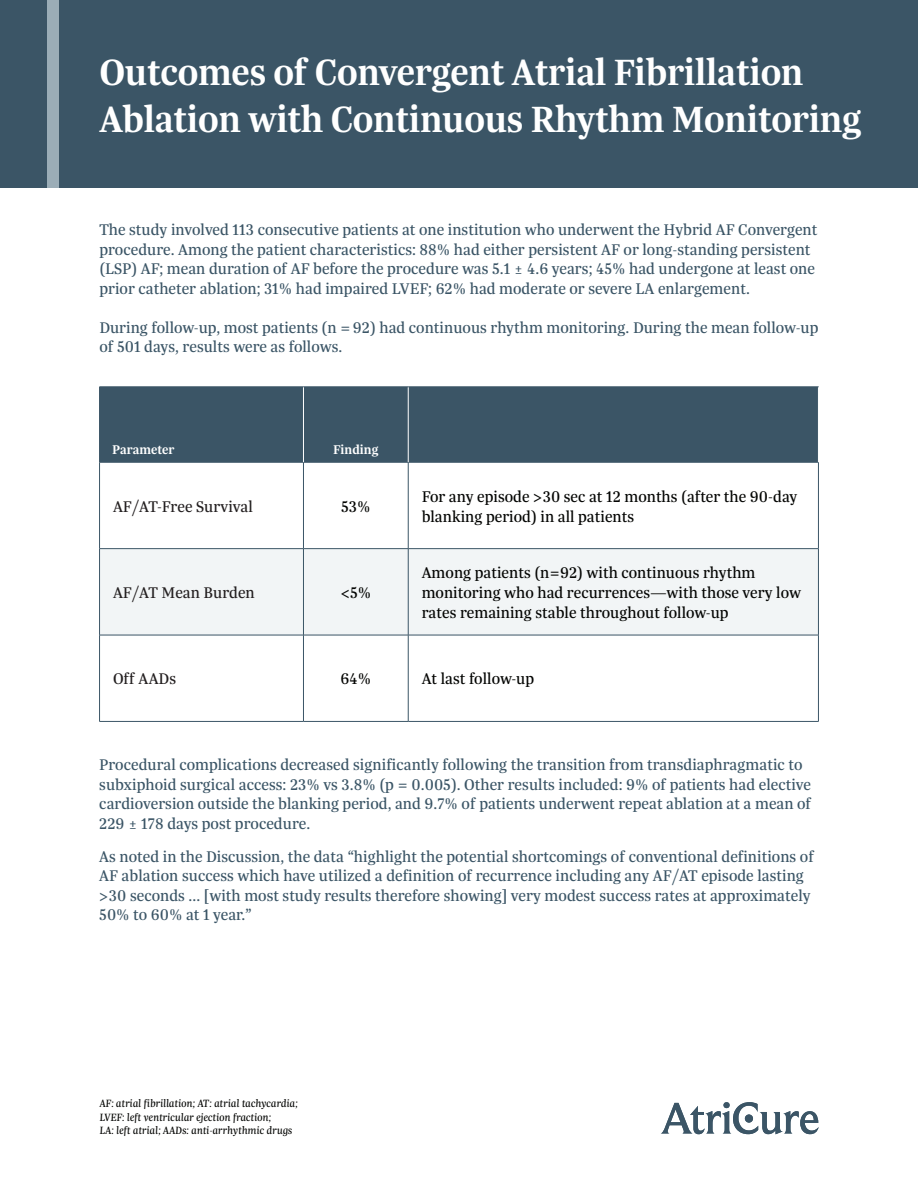
<style>
.page{position:relative;width:918px;height:1188px;background:#fff}
.page>*{position:absolute;margin:0;border:0;box-sizing:border-box;transform-origin:0 0}
.t1{font:600 39px/46.8px "Trola";letter-spacing:-.01em;color:#fff}
.t2{font:16.5px/19.5px "Trola";color:#3b5566}
.t3{font:16.5px/19.8px "Trola";color:#040503}
.t4{font:16.5px "Trola";color:#231f20}
.t5{font:600 13.5px "Trola";color:#fff}
.t6{font:italic 11.25px/13.5px "Trola";color:#040503}
</style>
<div class="page">
<div style="left:0;top:0;width:918px;height:188px;background:#3b5566"></div>
<div style="left:47px;top:0;width:11px;height:188px;background:#9badb7"></div>
<div style="left:100px;top:388px;width:718px;height:74px;background:#3b5566"></div>
<div style="left:100px;top:549px;width:718px;height:86px;background:#f2f5f6"></div>
<hr style="left:99px;top:462px;width:204px;height:1px;background:#3b5566">
<hr style="left:99px;top:462px;width:1px;height:86px;background:#3b5566">
<hr style="left:303px;top:462px;width:105px;height:1px;background:#3b5566">
<hr style="left:303px;top:462px;width:1px;height:86px;background:#3b5566">
<hr style="left:408px;top:462px;width:411px;height:1px;background:#3b5566">
<hr style="left:408px;top:462px;width:1px;height:86px;background:#3b5566">
<hr style="left:818px;top:462px;width:1px;height:86px;background:#3b5566">
<hr style="left:99px;top:548px;width:204px;height:1px;background:#3b5566">
<hr style="left:99px;top:549px;width:1px;height:86px;background:#3b5566">
<hr style="left:303px;top:548px;width:105px;height:1px;background:#3b5566">
<hr style="left:303px;top:549px;width:1px;height:86px;background:#3b5566">
<hr style="left:408px;top:548px;width:411px;height:1px;background:#3b5566">
<hr style="left:408px;top:549px;width:1px;height:86px;background:#3b5566">
<hr style="left:818px;top:549px;width:1px;height:86px;background:#3b5566">
<hr style="left:99px;top:635px;width:204px;height:1px;background:#3b5566">
<hr style="left:99px;top:635px;width:1px;height:86px;background:#3b5566">
<hr style="left:303px;top:635px;width:105px;height:1px;background:#3b5566">
<hr style="left:303px;top:635px;width:1px;height:86px;background:#3b5566">
<hr style="left:408px;top:635px;width:411px;height:1px;background:#3b5566">
<hr style="left:408px;top:635px;width:1px;height:86px;background:#3b5566">
<hr style="left:818px;top:635px;width:1px;height:86px;background:#3b5566">
<hr style="left:99px;top:721px;width:204px;height:1px;background:#3b5566">
<hr style="left:303px;top:721px;width:105px;height:1px;background:#3b5566">
<hr style="left:408px;top:721px;width:411px;height:1px;background:#3b5566">
<hr style="left:303px;top:387px;width:1px;height:75px;background:#fff">
<hr style="left:408px;top:387px;width:1px;height:75px;background:#fff">
<hr style="left:99px;top:387px;width:204px;height:1px;background:#3b5566">
<hr style="left:99px;top:387px;width:1px;height:75px;background:#3b5566">
<hr style="left:303px;top:387px;width:105px;height:1px;background:#3b5566">
<hr style="left:408px;top:387px;width:411px;height:1px;background:#3b5566">
<svg style="left:661px;top:1102px;width:158px;height:32px"></svg>
<p class="t1" style="left:99px;top:48px;width:764px">Outcomes of Convergent Atrial Fibrillation<br>Ablation with Continuous Rhythm Monitoring</p>
<p class="t2" style="left:99px;top:220px;width:720px">The study involved 113 consecutive patients at one institution who underwent the Hybrid AF Convergent procedure. Among the patient characteristics: 88% had either persistent AF or long-standing persistent (LSP) AF; mean duration of AF before the procedure was 5.1 ± 4.6 years; 45% had undergone at least one prior catheter ablation; 31% had impaired LVEF; 62% had moderate or severe LA enlargement.</p>
<p class="t2" style="left:99px;top:317px;width:721px">During follow-up, most patients (n =92) had continuous rhythm monitoring. During the mean follow-up of 501 days, results were as follows.</p>
<p class="t5" style="left:112px;top:440px;width:64px">Parameter</p>
<p class="t5" style="left:333px;top:440px;width:47px">Finding</p>
<p class="t4" style="left:113px;top:495px;width:141px">AF/AT-Free Survival</p>
<p class="t3" style="left:341px;top:496px;width:31px">53%</p>
<p class="t3" style="left:422px;top:486px;width:377px">For any episode &gt;30 sec at 12 months (after the 90-day blanking period) in all patients</p>
<p class="t4" style="left:113px;top:582px;width:143px">AF/AT Mean Burden</p>
<p class="t3" style="left:340px;top:582px;width:32px">&lt;5%</p>
<p class="t3" style="left:422px;top:562px;width:381px">Among patients (n=92) with continuous rhythm monitoring who had recurrences—with those very low rates remaining stable throughout follow-up</p>
<p class="t4" style="left:113px;top:668px;width:65px">Off AADs</p>
<p class="t3" style="left:340px;top:669px;width:32px">64%</p>
<p class="t3" style="left:422px;top:669px;width:114px">At last follow-up</p>
<p class="t2" style="left:99px;top:754px;width:713px">Procedural complications decreased significantly following the transition from transdiaphragmatic to subxiphoid surgical access: 23% vs 3.8% (p = 0.005). Other results included: 9% of patients had elective cardioversion outside the blanking period, and 9.7% of patients underwent repeat ablation at a mean of 229 ± 178 days post procedure.</p>
<p class="t2" style="left:99px;top:846px;width:716px">As noted in the Discussion, the data “highlight the potential shortcomings of conventional definitions of AF ablation success which have utilized a definition of recurrence including any AF/AT episode lasting &gt;30 seconds ... [with most study results therefore showing] very modest success rates at approximately 50% to 60% at 1 year.”</p>
<p class="t6" style="left:99px;top:1097px;width:200px">AF: atrial fibrillation; AT: atrial tachycardia;<br>LVEF: left ventricular ejection fraction;<br>LA: left atrial; AADs: anti-arrhythmic drugs</p>
</div>
